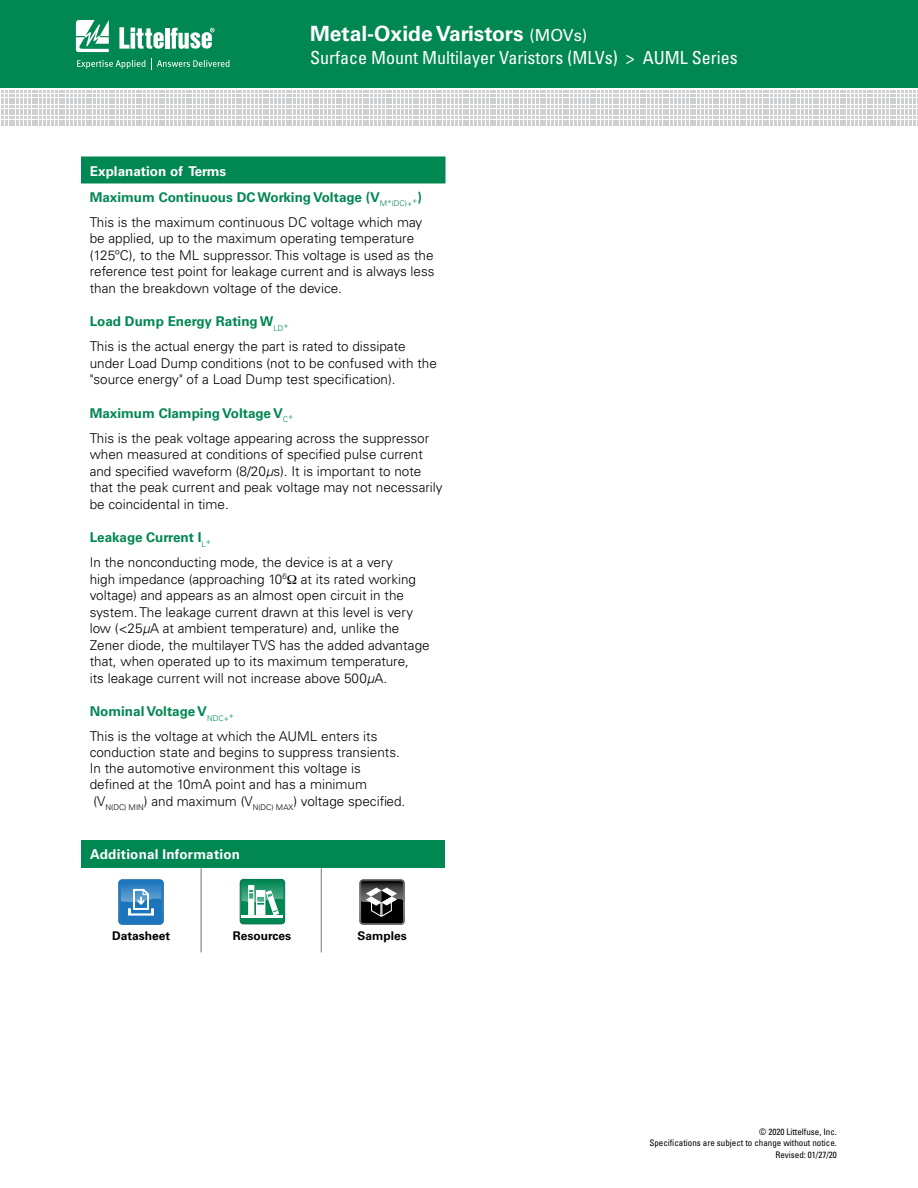
<style>
.page{position:relative;width:918px;height:1188px;background:#fff}
.page>*{position:absolute;margin:0;border:0;box-sizing:border-box;transform-origin:0 0}
.t1{font:700 21px "Univers LT Std";color:#fff}
.t2{font:condensed 18px "Univers LT Std";color:#fff}
.t3{font:300 13.5px/16.5px "Univers LT Std";color:#000}
.t4{font:700 13.5px "Univers LT Std";letter-spacing:.015em;color:#fff}
.t5{font:700 12px "Univers LT Std";color:#000}
.t6{font:700 12px "Univers";color:#000}
.t7{font:condensed 9px/10.8px "Univers LT Std";color:#000;text-align:right}
.s1{font-weight:400;font-size:16.5px}
.s2{font-weight:700;color:#fff}
.s3{font-weight:700;color:#008752}
.s4{font-style:italic}
</style>
<div class="page">
<div style="left:0;top:0;width:918px;height:88px;background:#008752"></div>
<svg style="left:1px;top:91px;width:917px;height:35px"></svg>
<svg style="left:76px;top:20px;width:33px;height:32px"></svg>
<hr style="left:165px;top:28px;width:4px;height:21px;background:#fff">
<svg style="left:171px;top:28px;width:44px;height:21px"></svg>
<svg style="left:119px;top:27px;width:45px;height:22px"></svg>
<svg style="left:77px;top:60px;width:68px;height:9px"></svg>
<svg style="left:151px;top:58px;width:79px;height:11px"></svg>
<div style="left:81px;top:156px;width:365px;height:27px;background:#008752"></div>
<div style="left:81px;top:840px;width:364px;height:28px;background:#008752"></div>
<svg style="left:118px;top:879px;width:46px;height:46px"></svg>
<svg style="left:359px;top:879px;width:46px;height:46px"></svg>
<hr style="left:321px;top:868px;width:1px;height:84px;background:#808285">
<hr style="left:201px;top:868px;width:1px;height:84px;background:#808285">
<svg style="left:239px;top:879px;width:46px;height:46px"></svg>
<hr style="left:242px;top:915px;width:41px;height:3px;background:#fff">
<h1 class="t1" style="left:310px;top:21px;width:279px">Metal-Oxide Varistors <span class="s1">(MOVs)</span></h1>
<h2 class="t2" style="left:310px;top:47px;width:429px">Surface Mount Multilayer Varistors (MLVs) &gt; AUML Series</h2>
<p class="t3" style="left:90px;top:158px;width:334px;line-height:25.5px"><span class="s2">Explanation of Terms<br></span><span class="s3">Maximum Continuous DC Working Voltage (V</span><sub>M*(DC)++</sub><span class="s3">)<br></span>This is the maximum continuous DC voltage which may</p>
<p class="t3" style="left:90px;top:230px;width:346px">be applied, up to the maximum operating temperature (125ºC), to the ML suppressor. This voltage is used as the reference test point for leakage current and is always less than the breakdown voltage of the device.</p>
<p class="t3" style="left:90px;top:309px;width:317px;line-height:25px"><span class="s3">Load Dump Energy Rating W</span><sub>LD+<br></sub>This is the actual energy the part is rated to dissipate</p>
<p class="t3" style="left:90px;top:355px;width:349px">under Load Dump conditions (not to be confused with the "source energy" of a Load Dump test specification).</p>
<p class="t3" style="left:90px;top:400px;width:341px;line-height:25px"><span class="s3">Maximum Clamping Voltage V</span><sub>C+<br></sub>This is the peak voltage appearing across the suppressor</p>
<p class="t3" style="left:90px;top:446px;width:354px">when measured at conditions of specified pulse current and specified waveform (8/20<span class="s4">µ</span>s). It is important to note that the peak current and peak voltage may not necessarily be coincidental in time.</p>
<p class="t3" style="left:90px;top:525px;width:305px;line-height:25px"><span class="s3">Leakage Current I</span><sub>L+<br></sub>In the nonconducting mode, the device is at a very</p>
<p class="t3" style="left:90px;top:571px;width:341px">high impedance (approaching 10<sup>6</sup> at its rated working voltage) and appears as an almost open circuit in the system. The leakage current drawn at this level is very low (&lt;25<span class="s4">µ</span>A at ambient temperature) and, unlike the Zener diode, the multilayer TVS has the added advantage that, when operated up to its maximum temperature,<br>its leakage current will not increase above 500<span class="s4">µ</span>A.</p>
<p class="t3" style="left:90px;top:699px;width:289px;line-height:24.8px"><span class="s3">Nominal Voltage V</span><sub>NDC++<br></sub>This is the voltage at which the AUML enters its</p>
<p class="t3" style="left:90px;top:744px;width:317px">conduction state and begins to suppress transients.<br>In the automotive environment this voltage is defined at the 10mA point and has a minimum<br>(V<sub>N(DC)</sub> <sub>MIN</sub>) and maximum (V<sub>N(DC)</sub> <sub>MAX</sub>) voltage specified.</p>
<p class="t4" style="left:90px;top:846px;width:152px">Additional Information</p>
<p class="t6" style="left:112px;top:928px;width:60px">Datasheet</p>
<p class="t5" style="left:233px;top:929px;width:60px">Resources</p>
<p class="t5" style="left:357px;top:929px;width:51px">Samples</p>
<p class="t7" style="left:649px;top:1126px;width:189px">© 2020 Littelfuse, Inc.<br>Specifications are subject to change without notice.</p>
<p class="t7" style="left:775px;top:1149px;width:63px">Revised: 01/27/20</p>
</div>
